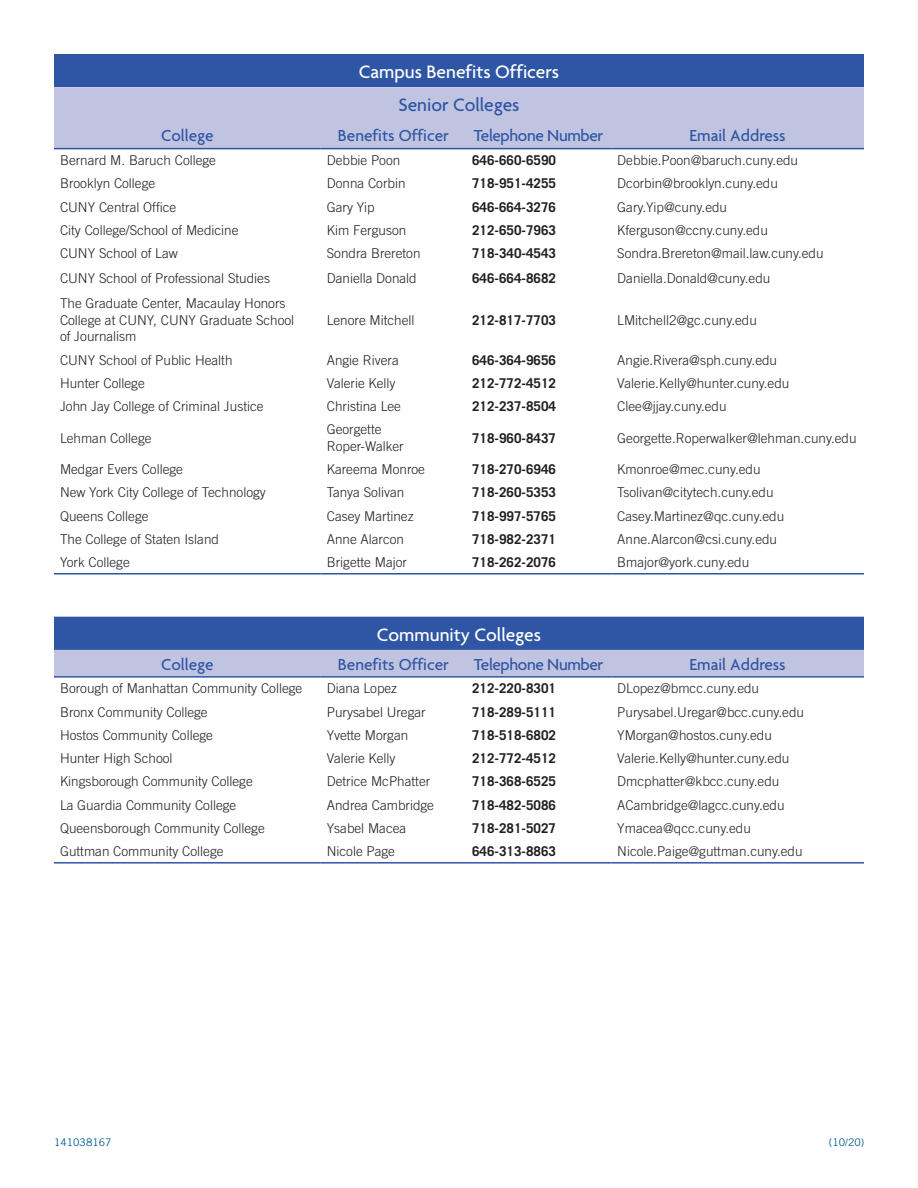
<style>
.page{position:relative;width:918px;height:1188px;background:#fff}
.page>*{position:absolute;margin:0;border:0;box-sizing:border-box;transform-origin:0 0}
.t1{font:500 19.5px "Agenda";color:#fff}
.t2{font:500 19.5px "Agenda";color:#2f56a5}
.t3{font:500 17.25px "Agenda";color:#2f56a5}
.t4{font:500 17.25px "Agenda";letter-spacing:-.02em;color:#2f56a5}
.t5{font:300 13.5px/16.5px "Trade Gothic LT Std";color:#231f20}
.t6{font:700 13.5px "Trade Gothic LT Std";color:#231f20}
.t7{font:10.5px "Trade Gothic LT Std";color:#005c98}
</style>
<div class="page">
<div style="left:54px;top:55px;width:810px;height:32px;background:#2f56a5"></div>
<div style="left:54px;top:87px;width:810px;height:61px;background:#c1c4e1"></div>
<hr style="left:54px;top:573px;width:267px;height:2px;background:#2f56a5">
<hr style="left:321px;top:573px;width:145px;height:2px;background:#2f56a5">
<hr style="left:466px;top:573px;width:145px;height:2px;background:#2f56a5">
<hr style="left:611px;top:573px;width:253px;height:2px;background:#2f56a5">
<hr style="left:54px;top:54px;width:267px;height:2px;background:#2f56a5">
<hr style="left:321px;top:54px;width:145px;height:2px;background:#2f56a5">
<hr style="left:466px;top:54px;width:145px;height:2px;background:#2f56a5">
<hr style="left:611px;top:54px;width:253px;height:2px;background:#2f56a5">
<hr style="left:54px;top:148px;width:267px;height:1px;background:#2f56a5">
<hr style="left:321px;top:148px;width:145px;height:1px;background:#2f56a5">
<hr style="left:466px;top:148px;width:145px;height:1px;background:#2f56a5">
<hr style="left:611px;top:148px;width:253px;height:1px;background:#2f56a5">
<div style="left:54px;top:617px;width:810px;height:33px;background:#2f56a5"></div>
<div style="left:54px;top:650px;width:810px;height:26px;background:#c1c4e1"></div>
<hr style="left:54px;top:862px;width:267px;height:2px;background:#2f56a5">
<hr style="left:321px;top:862px;width:145px;height:2px;background:#2f56a5">
<hr style="left:466px;top:862px;width:145px;height:2px;background:#2f56a5">
<hr style="left:611px;top:862px;width:253px;height:2px;background:#2f56a5">
<hr style="left:54px;top:676px;width:267px;height:2px;background:#2f56a5">
<hr style="left:321px;top:676px;width:145px;height:2px;background:#2f56a5">
<hr style="left:466px;top:676px;width:145px;height:2px;background:#2f56a5">
<hr style="left:611px;top:676px;width:253px;height:2px;background:#2f56a5">
<h1 class="t1" style="left:359px;top:61px;width:202px">Campus Benefits Officers</h1>
<h1 class="t2" style="left:398px;top:95px;width:123px">Senior Colleges</h1>
<p class="t3" style="left:161px;top:126px;width:54px">College</p>
<p class="t3" style="left:338px;top:126px;width:113px">Benefits Officer</p>
<p class="t4" style="left:474px;top:126px;width:131px">Telephone Number</p>
<p class="t3" style="left:690px;top:126px;width:98px">Email Address</p>
<p class="t5" style="left:60px;top:152px;width:158px">Bernard M. Baruch College</p>
<p class="t5" style="left:327px;top:152px;width:75px">Debbie Poon</p>
<p class="t6" style="left:472px;top:152px;width:86px">646-660-6590</p>
<p class="t5" style="left:617px;top:152px;width:182px">Debbie.Poon@baruch.cuny.edu</p>
<p class="t5" style="left:60px;top:175px;width:97px">Brooklyn College</p>
<p class="t5" style="left:327px;top:175px;width:80px">Donna Corbin</p>
<p class="t6" style="left:472px;top:175px;width:86px">718-951-4255</p>
<p class="t5" style="left:617px;top:175px;width:162px">Dcorbin@brooklyn.cuny.edu</p>
<p class="t5" style="left:60px;top:198px;width:118px">CUNY Central Office</p>
<p class="t5" style="left:327px;top:198px;width:49px">Gary Yip</p>
<p class="t6" style="left:472px;top:199px;width:86px">646-664-3276</p>
<p class="t5" style="left:617px;top:198px;width:111px">Gary.Yip@cuny.edu</p>
<p class="t5" style="left:60px;top:222px;width:180px">City College/School of Medicine</p>
<p class="t5" style="left:327px;top:222px;width:81px">Kim Ferguson</p>
<p class="t6" style="left:472px;top:222px;width:86px">212-650-7963</p>
<p class="t5" style="left:617px;top:222px;width:152px">Kferguson@ccny.cuny.edu</p>
<p class="t5" style="left:60px;top:245px;width:119px">CUNY School of Law</p>
<p class="t5" style="left:327px;top:245px;width:95px">Sondra Brereton</p>
<p class="t6" style="left:472px;top:245px;width:86px">718-340-4543</p>
<p class="t5" style="left:617px;top:245px;width:208px">Sondra.Brereton@mail.law.cuny.edu</p>
<p class="t5" style="left:60px;top:270px;width:212px">CUNY School of Professional Studies</p>
<p class="t5" style="left:327px;top:270px;width:92px">Daniella Donald</p>
<p class="t6" style="left:472px;top:270px;width:86px">646-664-8682</p>
<p class="t5" style="left:617px;top:270px;width:155px">Daniella.Donald@cuny.edu</p>
<p class="t5" style="left:60px;top:295px;width:236px">The Graduate Center, Macaulay Honors<br>College at CUNY, CUNY Graduate School of Journalism</p>
<p class="t5" style="left:327px;top:312px;width:89px">Lenore Mitchell</p>
<p class="t6" style="left:472px;top:312px;width:86px">212-817-7703</p>
<p class="t5" style="left:617px;top:312px;width:141px">LMitchell2@gc.cuny.edu</p>
<p class="t5" style="left:60px;top:351px;width:174px">CUNY School of Public Health</p>
<p class="t5" style="left:327px;top:351px;width:73px">Angie Rivera</p>
<p class="t6" style="left:472px;top:351px;width:86px">646-364-9656</p>
<p class="t5" style="left:617px;top:351px;width:161px">Angie.Rivera@sph.cuny.edu</p>
<p class="t5" style="left:60px;top:375px;width:86px">Hunter College</p>
<p class="t5" style="left:327px;top:375px;width:70px">Valerie Kelly</p>
<p class="t6" style="left:472px;top:375px;width:86px">212-772-4512</p>
<p class="t5" style="left:617px;top:375px;width:174px">Valerie.Kelly@hunter.cuny.edu</p>
<p class="t5" style="left:60px;top:398px;width:205px">Joh n Jay College of Criminal Justice</p>
<p class="t5" style="left:327px;top:398px;width:76px">Christina Lee</p>
<p class="t6" style="left:472px;top:398px;width:86px">212-237-8504</p>
<p class="t5" style="left:617px;top:398px;width:111px">Clee@jjay.cuny.edu</p>
<p class="t5" style="left:60px;top:429px;width:93px">Lehman College</p>
<p class="t5" style="left:327px;top:421px;width:79px">Georgette<br>Roper-Walker</p>
<p class="t6" style="left:472px;top:429px;width:86px">718-960-8437</p>
<p class="t5" style="left:617px;top:429px;width:241px">Georgette.Roperwalker@lehman.cuny.edu</p>
<p class="t5" style="left:60px;top:461px;width:124px">Medgar Evers College</p>
<p class="t5" style="left:327px;top:461px;width:100px">Kareema Monroe</p>
<p class="t6" style="left:472px;top:461px;width:86px">718-270-6946</p>
<p class="t5" style="left:617px;top:461px;width:145px">Kmonroe@mec.cuny.edu</p>
<p class="t5" style="left:60px;top:484px;width:207px">New York City College of Tech nology</p>
<p class="t5" style="left:327px;top:484px;width:79px">Tanya Solivan</p>
<p class="t6" style="left:472px;top:484px;width:86px">718-260-5353</p>
<p class="t5" style="left:617px;top:484px;width:158px">Tsolivan@citytech.cuny.edu</p>
<p class="t5" style="left:60px;top:507px;width:90px">Queens College</p>
<p class="t5" style="left:327px;top:507px;width:88px">Casey Martinez</p>
<p class="t6" style="left:472px;top:507px;width:86px">718-997-5765</p>
<p class="t5" style="left:617px;top:507px;width:169px">Casey.Martinez@qc.cuny.edu</p>
<p class="t5" style="left:60px;top:531px;width:161px">The College of Staten Island</p>
<p class="t5" style="left:327px;top:531px;width:79px">Anne Alarcon</p>
<p class="t6" style="left:472px;top:531px;width:86px">718-982-2371</p>
<p class="t5" style="left:617px;top:531px;width:161px">Anne.Alarcon@csi.cuny.edu</p>
<p class="t5" style="left:60px;top:554px;width:71px">York College</p>
<p class="t5" style="left:327px;top:554px;width:82px">Brigette Major</p>
<p class="t6" style="left:472px;top:554px;width:86px">718-262-2076</p>
<p class="t5" style="left:617px;top:554px;width:134px">Bmajor@york.cuny.edu</p>
<h1 class="t1" style="left:377px;top:624px;width:166px">Community Colleges</h1>
<p class="t3" style="left:161px;top:655px;width:54px">College</p>
<p class="t3" style="left:338px;top:655px;width:113px">Benefits Officer</p>
<p class="t4" style="left:474px;top:655px;width:131px">Telephone Number</p>
<p class="t3" style="left:690px;top:655px;width:98px">Email Address</p>
<p class="t5" style="left:60px;top:680px;width:244px">Borough of Manhattan Community College</p>
<p class="t5" style="left:327px;top:680px;width:72px">Diana Lopez</p>
<p class="t6" style="left:472px;top:680px;width:86px">212-220-8301</p>
<p class="t5" style="left:617px;top:680px;width:143px">DLopez@bmcc.cuny.edu</p>
<p class="t5" style="left:60px;top:703px;width:149px">Bronx Community College</p>
<p class="t5" style="left:327px;top:703px;width:100px">Purysabel Uregar</p>
<p class="t6" style="left:472px;top:703px;width:86px">718-289-5111</p>
<p class="t5" style="left:617px;top:703px;width:188px">Purysabel.Uregar@bcc.cuny.edu</p>
<p class="t5" style="left:60px;top:727px;width:154px">Hostos Community College</p>
<p class="t5" style="left:327px;top:727px;width:83px">Yvette Morgan</p>
<p class="t6" style="left:472px;top:727px;width:86px">718-518-6802</p>
<p class="t5" style="left:617px;top:727px;width:156px">YMorgan@hostos.cuny.edu</p>
<p class="t5" style="left:60px;top:750px;width:114px">Hunter High School</p>
<p class="t5" style="left:327px;top:750px;width:70px">Valerie Kelly</p>
<p class="t6" style="left:472px;top:750px;width:86px">212-772-4512</p>
<p class="t5" style="left:617px;top:750px;width:174px">Valerie.Kelly@hunter.cuny.edu</p>
<p class="t5" style="left:60px;top:773px;width:194px">Kingsborough Community College</p>
<p class="t5" style="left:327px;top:773px;width:105px">Detrice McPhatter</p>
<p class="t6" style="left:472px;top:773px;width:86px">718-368-6525</p>
<p class="t5" style="left:617px;top:773px;width:164px">Dmcphatter@kbcc.cuny.edu</p>
<p class="t5" style="left:60px;top:796px;width:178px">La Guardia Community College</p>
<p class="t5" style="left:327px;top:796px;width:109px">Andrea Cambridge</p>
<p class="t6" style="left:472px;top:796px;width:86px">718-482-5086</p>
<p class="t5" style="left:617px;top:796px;width:169px">ACambridge@lagcc.cuny.edu</p>
<p class="t5" style="left:60px;top:820px;width:206px">Queensborough Community College</p>
<p class="t5" style="left:327px;top:820px;width:81px">Ysabel Macea</p>
<p class="t6" style="left:472px;top:820px;width:86px">718-281-5027</p>
<p class="t5" style="left:617px;top:820px;width:135px">Ymacea@qcc.cuny.edu</p>
<p class="t5" style="left:60px;top:843px;width:165px">Guttman Community College</p>
<p class="t5" style="left:327px;top:843px;width:70px">Nicole Page</p>
<p class="t6" style="left:472px;top:843px;width:86px">646-313-8863</p>
<p class="t5" style="left:617px;top:843px;width:187px">Nicole.Paige@guttman.cuny.edu</p>
<p class="t7" style="left:54px;top:1136px;width:59px">141038167</p>
<p class="t7" style="left:829px;top:1136px;width:37px">(10/20)</p>
</div>
